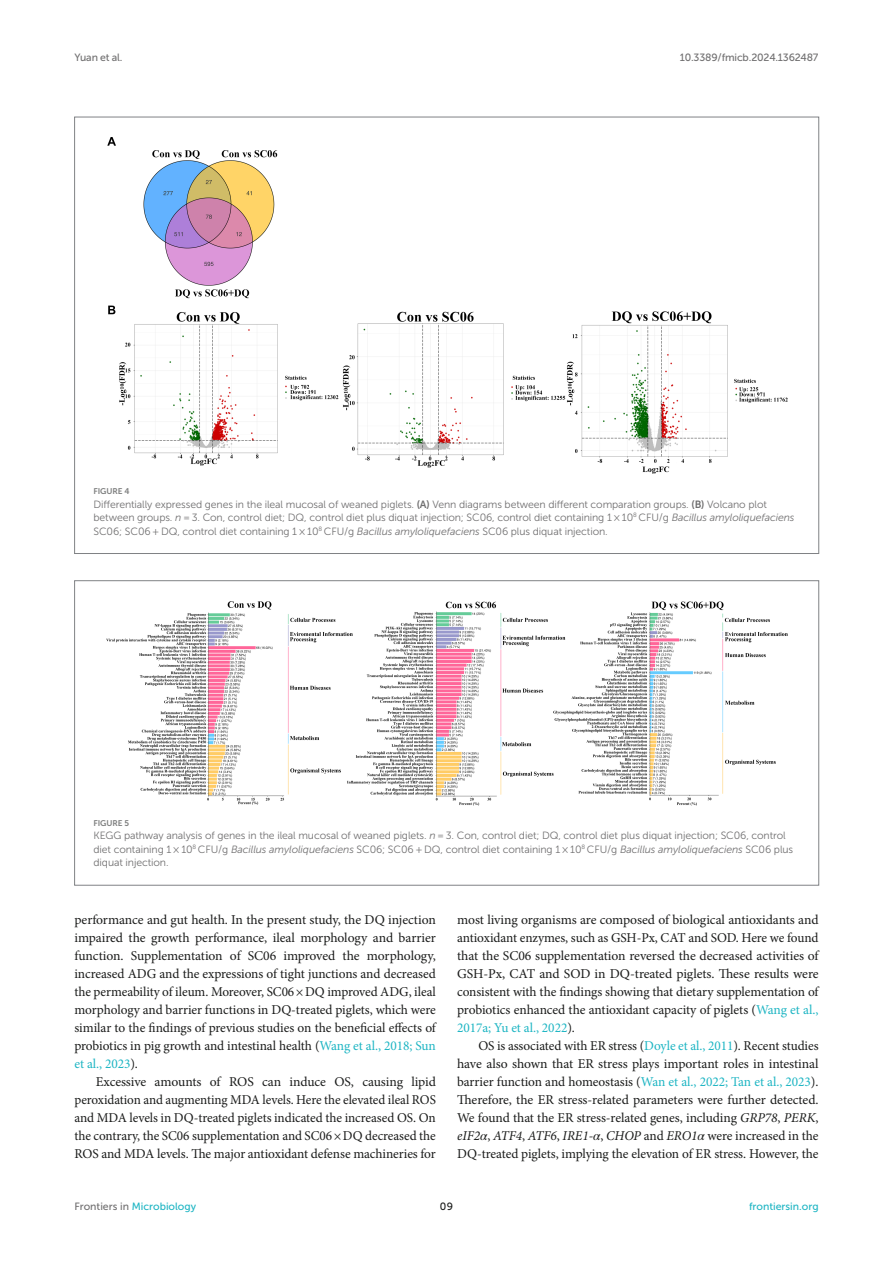
<style>
.page{position:relative;width:893px;height:1263px;background:#fff}
.page>*{position:absolute;margin:0;border:0;box-sizing:border-box;transform-origin:0 0}
.TEXT{font:13.5px/18px "Minion Pro";letter-spacing:-.005em;color:#1b1c1b;text-align:justify}
.TEXT_FLUSH{font:13.5px/18px "Minion Pro";letter-spacing:-.005em;color:#1b1c1b;text-align:justify}
.FIG_LEG{font:10.5px/13.5px "Museo Sans 300";letter-spacing:-.01em;color:#706f70}
.t1{font:10.5px "Museo Sans 500";color:#1db5c3}
.t2{font:10.5px "Museo Sans 500";letter-spacing:-.015em;color:#706f70}
.t3{font:10.5px "Museo Sans 500";color:#1b1c1b}
.FIG_HD{font:8.25px "Museo Sans 700";letter-spacing:-.01em;color:#7e7f7f}
.s1{font-family:"Museo Sans 700"}
.s2{font-style:italic}
.s3{color:#1db5c3}
.s4{font-family:"STIX General";font-style:italic}
.s5{color:#706f70}
</style>
<div class="page">
<img style="left:107px;top:137px;width:681px;height:337px">
<img style="left:106px;top:601px;width:682px;height:205px">
<p class="t2" style="left:74px;top:51px;width:50px">Yuan et al.</p>
<p class="t2" style="left:680px;top:51px;width:140px">10.3389/fmicb.2024.1362487</p>
<p class="FIG_HD" style="left:94px;top:487px;width:37px">FIGURE 4</p>
<p class="FIG_LEG" style="left:94px;top:497px;width:702px">Differentially expressed genes in the ileal mucosal of weaned piglets. <span class="s1">(A)</span> Venn diagrams between different comparation groups. <span class="s1">(B)</span> Volcano plot between groups. <span class="s2">n</span> = 3. Con, control diet; DQ, control diet plus diquat injection; SC06, control diet containing 1 × 10<sup>8</sup> CFU/g <span class="s2">Bacillus amyloliquefaciens<br></span>SC06; SC06 + DQ, control diet containing 1 × 10<sup>8</sup> CFU/g <span class="s2">Bacillus amyloliquefaciens</span> SC06 plus diquat injection.</p>
<p class="FIG_HD" style="left:94px;top:818px;width:37px">FIGURE 5</p>
<p class="FIG_LEG" style="left:94px;top:829px;width:701px">KEGG pathway analysis of genes in the ileal mucosal of weaned piglets. <span class="s2">n</span> = 3. Con, control diet; DQ, control diet plus diquat injection; SC06, control diet containing 1 × 10<sup>8</sup> CFU/g <span class="s2">Bacillus amyloliquefaciens</span> SC06; SC06 + DQ, control diet containing 1 × 10<sup>8</sup> CFU/g <span class="s2">Bacillus amyloliquefaciens</span> SC06 plus diquat injection.</p>
<p class="TEXT_FLUSH" style="left:74px;top:911px;width:363px">performance and gut health. In the present study, the DQ injection impaired the growth performance, ileal morphology and barrier function. Supplementation of SC06 improved the morphology, increased ADG and the expressions of tight junctions and decreased the permeability of ileum. Moreover, SC06×DQ improved ADG, ileal morphology and barrier functions in DQ-treated piglets, which were similar to the findings of previous studies on the beneficial effects of probiotics in pig growth and intestinal health (<span class="s3">Wang et al., 2018; Sun et al., 2023</span>).</p>
<p class="TEXT" style="left:74px;top:1073px;width:363px;text-indent:21px">Excessive amounts of ROS can induce OS, causing lipid peroxidation and augmenting MDA levels. Here the elevated ileal ROS and MDA levels in DQ-treated piglets indicated the increased OS. On the contrary, the SC06 supplementation and SC06×DQ decreased the ROS and MDA levels. The major antioxidant defense machineries for</p>
<p class="TEXT" style="left:457px;top:911px;width:363px">most living organisms are composed of biological antioxidants and antioxidant enzymes, such as GSH-Px, CAT and SOD. Here we found that the SC06 supplementation reversed the decreased activities of GSH-Px, CAT and SOD in DQ-treated piglets. These results were consistent with the findings showing that dietary supplementation of probiotics enhanced the antioxidant capacity of piglets (<span class="s3">Wang et al., 2017a; Yu et al., 2022</span>).</p>
<p class="TEXT" style="left:457px;top:1037px;width:363px;text-indent:21px">OS is associated with ER stress (<span class="s3">Doyle et al., 2011</span>). Recent studies have also shown that ER stress plays important roles in intestinal barrier function and homeostasis (<span class="s3">Wan et al., 2022; Tan et al., 2023</span>).<br>Therefore, the ER stress-related parameters were further detected.<br>We found that the ER stress-related genes, including <span class="s2">GRP78</span>, <span class="s2">PERK</span>, <span class="s2">eIF2</span><span class="s4">α</span>, <span class="s2">ATF4</span>, <span class="s2">ATF6</span>, <span class="s2">IRE1-</span><span class="s4">α</span>, <span class="s2">CHOP</span> and <span class="s2">ERO1</span><span class="s4">α</span> were increased in the DQ-treated piglets, implying the elevation of ER stress. However, the</p>
<p class="t1" style="left:74px;top:1200px;width:123px"><span class="s5">Frontiers in</span> Microbiology</p>
<p class="t3" style="left:440px;top:1200px;width:15px">09</p>
<p class="t1" style="left:749px;top:1200px;width:71px">frontiersin.org</p>
</div>
